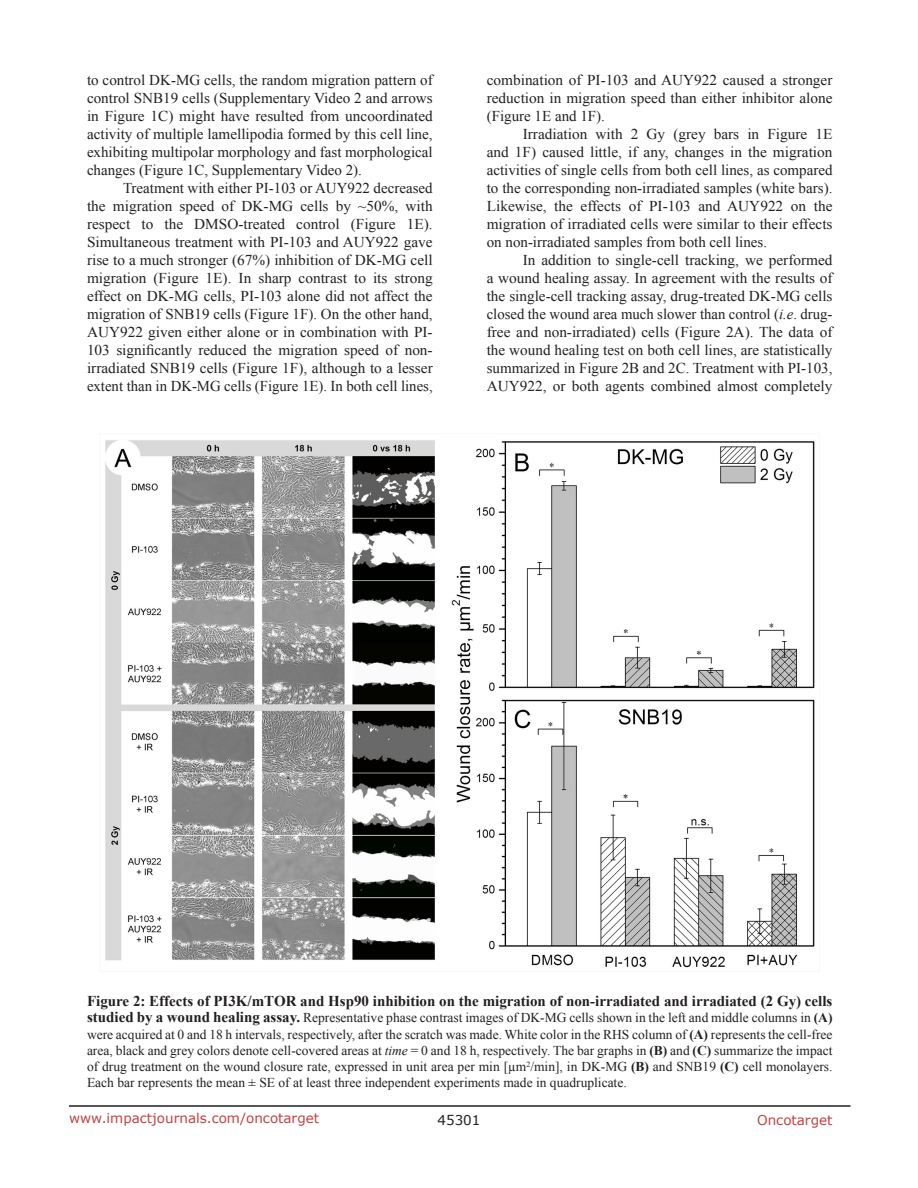
<style>
.page{position:relative;width:918px;height:1188px;background:#fff}
.page>*{position:absolute;margin:0;border:0;box-sizing:border-box;transform-origin:0 0}
.BodyText{font:15px/18px "Times New Roman";color:#231f20;text-align:justify}
.figuretext{font:700 15px "Times New Roman";color:#231f20}
.figuretext-2{font:13.5px/16.2px "Times New Roman";color:#231f20;text-align:justify}
.t1{font:13.5px "Verdana";color:#c24141}
.t2{font:13.5px "Verdana";color:#231f20}
.s1{font-style:italic}
.s2{font-weight:700;font-size:15px}
.s3{font-weight:700}
</style>
<div class="page">
<hr style="left:69px;top:1105px;width:781px;height:2px;background:#231f20">
<img style="left:105px;top:440px;width:710px;height:528px">
<p class="BodyText" style="left:87px;top:71px;width:347px">to control DK-MG cells, the random migration pattern of control SNB19 cells (Supplementary Video 2 and arrows in Figure 1C) might have resulted from uncoordinated activity of multiple lamellipodia formed by this cell line, exhibiting multipolar morphology and fast morphological changes (Figure 1C, Supplementary Video 2).</p>
<p class="BodyText" style="left:87px;top:179px;width:347px;text-indent:36px">Treatment with either PI-103 or AUY922 decreased the migration speed of DK-MG cells by ~50%, with respect to the DMSO-treated control (Figure 1E).<br>Simultaneous treatment with PI-103 and AUY922 gave rise to a much stronger (67%) inhibition of DK-MG cell migration (Figure 1E). In sharp contrast to its strong effect on DK-MG cells, PI-103 alone did not affect the migration of SNB19 cells (Figure 1F). On the other hand, AUY922 given either alone or in combination with PI-103 significantly reduced the migration speed of non&shy;irradiated SNB19 cells (Figure 1F), although to a lesser extent than in DK-MG cells (Figure 1E). In both cell lines,</p>
<p class="BodyText" style="left:487px;top:71px;width:347px">combination of PI-103 and AUY922 caused a stronger reduction in migration speed than either inhibitor alone (Figure 1E and 1F).</p>
<p class="BodyText" style="left:487px;top:125px;width:347px;text-indent:36px">Irradiation with 2 Gy (grey bars in Figure 1E and 1F) caused little, if any, changes in the migration activities of single cells from both cell lines, as compared to the corresponding non-irradiated samples (white bars).<br>Likewise, the effects of PI-103 and AUY922 on the migration of irradiated cells were similar to their effects on non-irradiated samples from both cell lines.</p>
<p class="BodyText" style="left:487px;top:251px;width:347px;text-indent:36px">In addition to single-cell tracking, we performed a wound healing assay. In agreement with the results of the single-cell tracking assay, drug-treated DK-MG cells closed the wound area much slower than control (<span class="s1">i.e</span>. drug&shy;free and non-irradiated) cells (Figure 2A). The data of the wound healing test on both cell lines, are statistically summarized in Figure 2B and 2C. Treatment with PI-103, AUY922, or both agents combined almost completely</p>
<p class="figuretext" style="left:87px;top:991px;width:747px">Figure 2: Effects of PI3K/mTOR and Hsp90 inhibition on the migration of non-irradiated and irradiated (2 Gy) cells</p>
<p class="figuretext-2" style="left:87px;top:1010px;width:747px"><span class="s2">studied by a wound healing assay.</span> Representative phase contrast images of DK-MG cells shown in the left and middle columns in <span class="s3">(A) </span>were acquired at 0 and 18 h intervals, respectively, after the scratch was made. White color in the RHS column of <span class="s3">(A)</span> represents the cell-free area, black and grey colors denote cell-covered areas at <span class="s1">time</span> = 0 and 18 h, respectively. The bar graphs in <span class="s3">(B)</span> and <span class="s3">(C)</span> summarize the impact of drug treatment on the wound closure rate, expressed in unit area per min [µm<sup>2</sup>/min], in DK-MG <span class="s3">(B)</span> and SNB19 <span class="s3">(C)</span> cell monolayers.<br>Each bar represents the mean ± SE of at least three independent experiments made in quadruplicate.</p>
<p class="t1" style="left:69px;top:1109px;width:252px">www.impactjournals.com/oncotarget</p>
<p class="t2" style="left:438px;top:1111px;width:44px">45301</p>
<p class="t1" style="left:757px;top:1111px;width:77px">Oncotarget</p>
</div>
